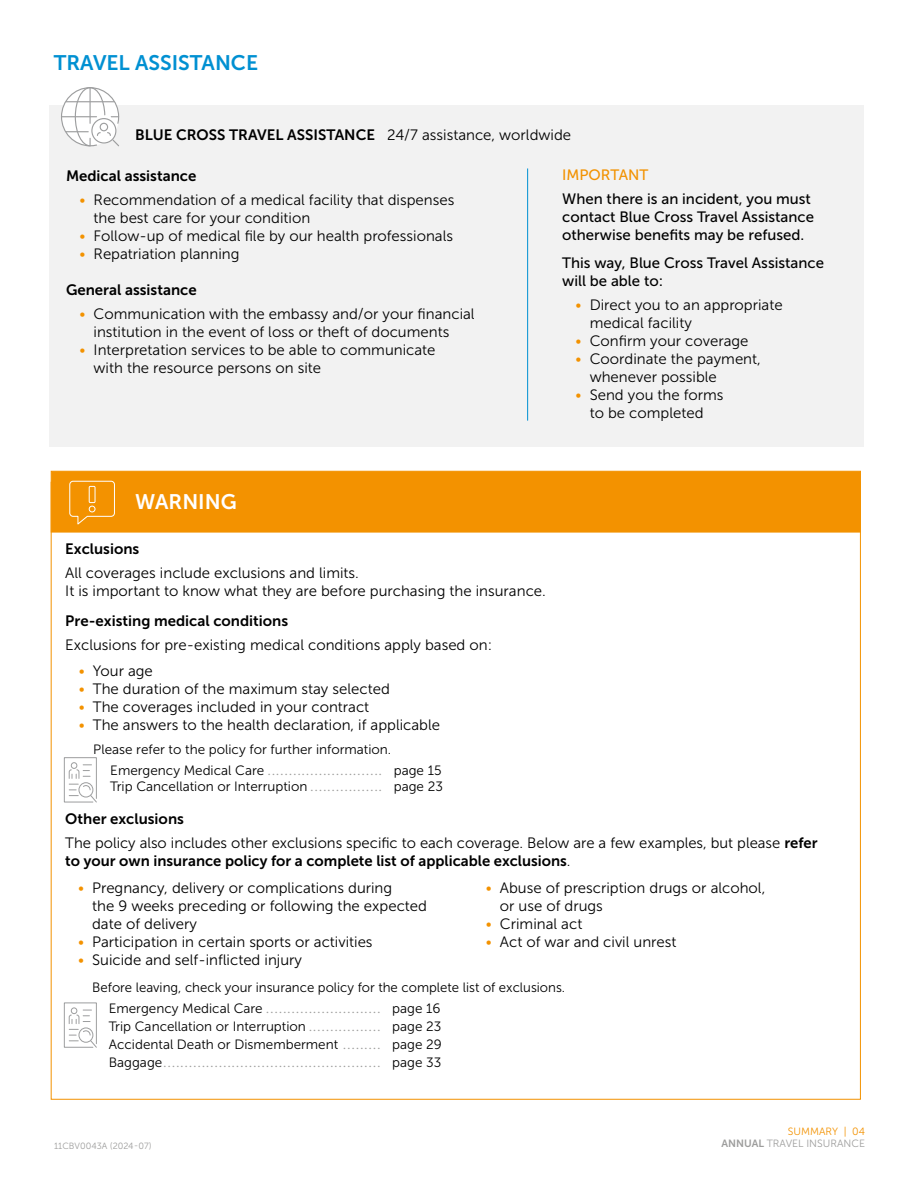
<style>
.page{position:relative;width:918px;height:1188px;background:#fff}
.page>*{position:absolute;margin:0;border:0;box-sizing:border-box;transform-origin:0 0}
.t1{font:21px "Museo Sans 700";color:#0090d2}
.t2{font:21px "Museo Sans 700";color:#fff}
.t3{font:15px/18px "Museo Sans 300";color:#000}
.t4{font:15px "Museo Sans 700";color:#000}
.t5{font:15px/18px "Museo Sans 500";color:#000}
.t6{font:15px "Museo Sans 500";color:#f39200}
.t7{font:13.5px/18px "Museo Sans 300";color:#000}
.t8{font:10.5px/12px "Museo Sans 300";color:#9d9d9c;text-align:right}
.t9{font:9.3px "Monaco";color:#9d9d9c}
.t10{font:9px "Museo Sans 300";color:#9d9d9c}
.s1{font-family:"Museo Sans 300"}
.s2{color:#f39200}
.s3{font-family:"Museo Sans 300";font-size:13.5px;color:#000}
.s4{font-family:"Monaco";font-size:9.3px;color:#9d9d9c}
.s5{font-family:"Museo Sans 700"}
</style>
<div class="page">
<div style="left:50px;top:106px;width:814px;height:341px;background:#f2f2f2"></div>
<svg style="left:60px;top:87px;width:60px;height:60px"></svg>
<svg style="left:63px;top:757px;width:34px;height:46px"></svg>
<hr style="left:527px;top:168px;width:1px;height:253px;background:#0090d2">
<div style="left:51px;top:471px;width:810px;height:61px;background:#f39200;border:1px solid #f39200"></div>
<svg style="left:69px;top:480px;width:46px;height:45px"></svg>
<div style="left:89px;top:506px;width:7px;height:6px;border:1px solid #fff;border-radius:50%"></div>
<div style="left:89px;top:486px;width:7px;height:17px;border:1px solid #fff"></div>
<svg style="left:63px;top:1002px;width:34px;height:46px"></svg>
<h1 class="t1" style="left:54px;top:51px;width:206px">TRAVEL ASSISTANCE</h1>
<p class="t4" style="left:135px;top:127px;width:437px">BLUE CROSS TRAVEL ASSISTANCE <span class="s1">24/7 assistance, worldwide</span></p>
<p class="t4" style="left:66px;top:167px;width:132px">Medical assistance</p>
<p class="t3" style="left:94px;top:191px;width:362px;text-indent:-14px"><span class="s2">•</span> Recommendation of a medical facility that dispenses the best care for your condition</p>
<p class="t3" style="left:80px;top:227px;width:375px"><span class="s2">•</span> Follow-up of medical file by our health professionals</p>
<p class="t3" style="left:80px;top:245px;width:161px"><span class="s2">•</span> Repatriation planning</p>
<p class="t4" style="left:66px;top:281px;width:132px">General assistance</p>
<p class="t3" style="left:94px;top:305px;width:383px;text-indent:-14px"><span class="s2">•</span> Communication with the embassy and/or your financial institution in the event of loss or theft of documents</p>
<p class="t3" style="left:94px;top:341px;width:343px;text-indent:-14px"><span class="s2">•</span> Interpretation services to be able to communicate with the resource persons on site</p>
<p class="t6" style="left:562px;top:166px;width:88px">IMPORTANT</p>
<p class="t5" style="left:562px;top:190px;width:253px">When there is an incident, you must contact Blue Cross Travel Assistance otherwise benefits may be refused.</p>
<p class="t5" style="left:562px;top:254px;width:263px">This way, Blue Cross Travel Assistance will be able to:</p>
<p class="t3" style="left:590px;top:296px;width:194px;text-indent:-14px"><span class="s2">•</span> Direct you to an appropriate medical facility</p>
<p class="t3" style="left:576px;top:332px;width:174px"><span class="s2">•</span> Confirm your coverage</p>
<p class="t3" style="left:590px;top:350px;width:173px;text-indent:-14px"><span class="s2">•</span> Coordinate the payment, whenever possible</p>
<p class="t3" style="left:576px;top:386px;width:149px;text-align:center"><span class="s2">•</span> Send you the forms to be completed</p>
<h1 class="t2" style="left:135px;top:490px;width:103px">WARNING</h1>
<p class="t4" style="left:65px;top:541px;width:76px">Exclusions</p>
<p class="t3" style="left:65px;top:564px;width:482px">All coverages include exclusions and limits.<br>It is important to know what they are before purchasing the insurance.</p>
<p class="t4" style="left:65px;top:613px;width:224px">Pre-existing medical conditions</p>
<p class="t3" style="left:65px;top:636px;width:428px">Exclusions for pre-existing medical conditions apply based on:</p>
<p class="t3" style="left:79px;top:662px;width:76px"><span class="s2">•</span> Your age</p>
<p class="t3" style="left:79px;top:680px;width:313px"><span class="s2">•</span> The duration of the maximum stay selected</p>
<p class="t3" style="left:79px;top:698px;width:292px"><span class="s2">•</span> The coverages included in your contract</p>
<p class="t3" style="left:79px;top:716px;width:363px"><span class="s2">•</span> The answers to the health declaration, if applicable</p>
<p class="t7" style="left:93px;top:740px;width:299px">Please refer to the policy for further information.</p>
<p class="t9" style="left:110px;top:764px;width:333px"><span class="s3">Emergency Medical Care</span> ........................... <span class="s3">page 15</span></p>
<p class="t7" style="left:110px;top:778px;width:334px">Trip Cancellation or Interruption <span class="s4">.................</span> page 23</p>
<p class="t4" style="left:65px;top:811px;width:120px">Other exclusions</p>
<p class="t3" style="left:65px;top:834px;width:754px">The policy also includes other exclusions specific to each coverage. Below are a few examples, but please <span class="s5">refer</span></p>
<p class="t4" style="left:65px;top:853px;width:507px">to your own insurance policy for a complete list of applicable exclusions<span class="s1">.</span></p>
<p class="t3" style="left:92px;top:879px;width:336px;text-indent:-14px"><span class="s2">•</span> Pregnancy, delivery or complications during<br>the 9 weeks preceding or following the expected date of delivery</p>
<p class="t3" style="left:78px;top:933px;width:296px"><span class="s2">•</span> Participation in certain sports or activities</p>
<p class="t3" style="left:78px;top:951px;width:225px"><span class="s2">•</span> Suicide and self-inflicted injury</p>
<p class="t3" style="left:500px;top:879px;width:267px;text-indent:-14px"><span class="s2">•</span> Abuse of prescription drugs or alcohol, or use of drugs</p>
<p class="t3" style="left:486px;top:915px;width:98px"><span class="s2">•</span> Criminal act</p>
<p class="t3" style="left:486px;top:933px;width:192px"><span class="s2">•</span> Act of war and civil unrest</p>
<p class="t7" style="left:92px;top:979px;width:474px">Before leaving, check your insurance policy for the complete list of exclusions.</p>
<p class="t9" style="left:109px;top:1002px;width:333px"><span class="s3">Emergency Medical Care</span> ........................... <span class="s3">page 16</span></p>
<p class="t7" style="left:109px;top:1018px;width:335px">Trip Cancellation or Interruption <span class="s4">.................</span> page 23<br>Accidental Death or Dismemberment <span class="s4">.........</span> page 29</p>
<p class="t9" style="left:109px;top:1056px;width:334px"><span class="s3">Baggage</span>................................................... <span class="s3">page 33</span></p>
<p class="t10" style="left:54px;top:1141px;width:99px">11CBV0043A (2024-07)</p>
<p class="t8" style="left:722px;top:1126px;width:145px"><span class="s2">SUMMARY | 04<br></span><span class="s5">ANNUAL</span> TRAVEL INSURANCE</p>
</div>
